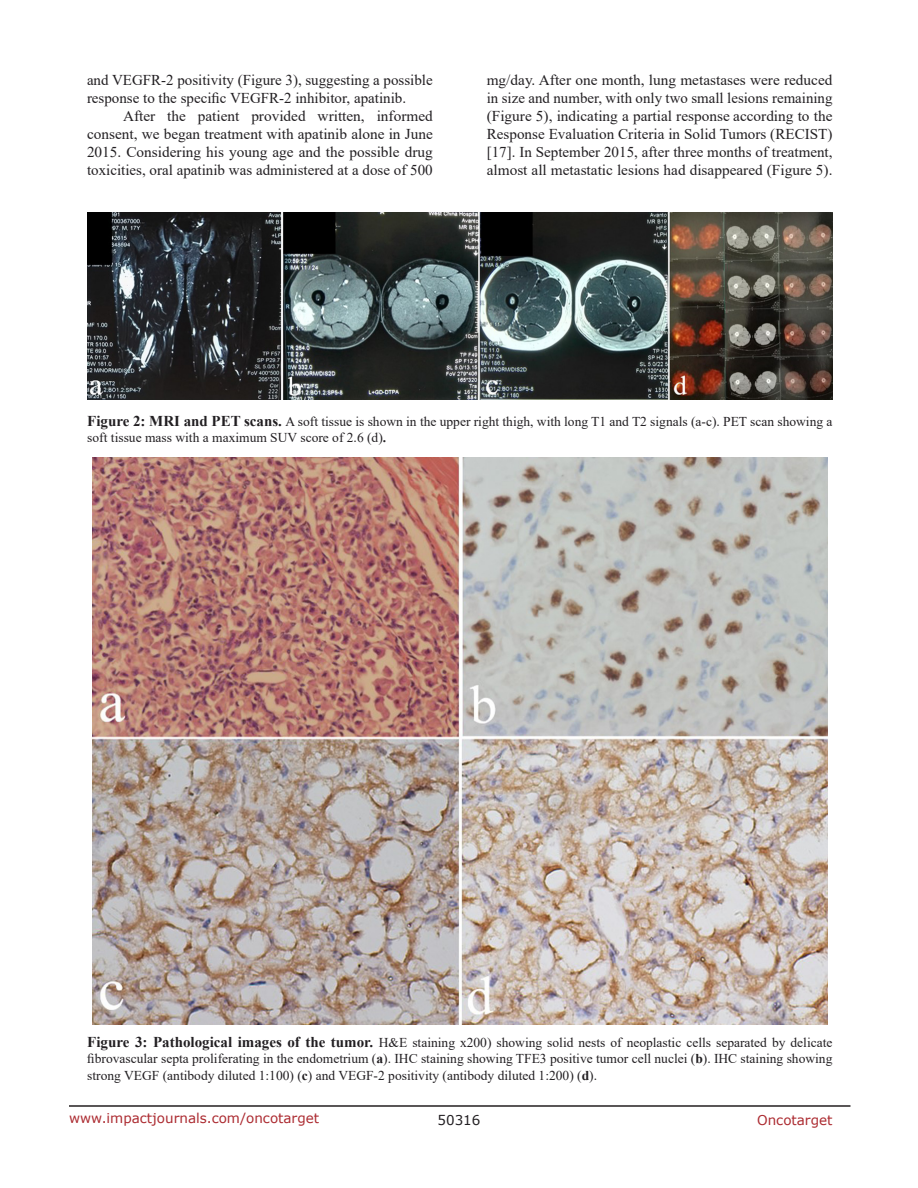
<style>
.page{position:relative;width:918px;height:1188px;background:#fff}
.page>*{position:absolute;margin:0;border:0;box-sizing:border-box;transform-origin:0 0}
.BodyText{font:15px/18px "Times New Roman";color:#221f22;text-align:justify}
.FigureText{font:13.5px/16.2px "Times New Roman";color:#221f22;text-align:justify}
.t1{font:13.5px "Verdana";color:#ac2b31}
.t2{font:13.5px "Verdana";color:#221f22}
.s1{font-weight:700;font-size:15px}
.s2{font-weight:700}
</style>
<div class="page">
<hr style="left:69px;top:1105px;width:781px;height:2px;background:#231f20">
<img style="left:87px;top:212px;width:745px;height:188px">
<img style="left:93px;top:457px;width:734px;height:567px">
<p class="BodyText" style="left:87px;top:71px;width:347px">and VEGFR-2 positivity (Figure 3), suggesting a possible response to the specific VEGFR-2 inhibitor, apatinib.</p>
<p class="BodyText" style="left:87px;top:107px;width:347px;text-indent:36px">After the patient provided written, informed consent, we began treatment with apatinib alone in June 2015. Considering his young age and the possible drug toxicities, oral apatinib was administered at a dose of 500</p>
<p class="BodyText" style="left:487px;top:71px;width:347px">mg/day. After one month, lung metastases were reduced in size and number, with only two small lesions remaining (Figure 5), indicating a partial response according to the Response Evaluation Criteria in Solid Tumors (RECIST) [17]. In September 2015, after three months of treatment, almost all metastatic lesions had disappeared (Figure 5).</p>
<p class="FigureText" style="left:87px;top:413px;width:747px"><span class="s1">Figure 2: MRI and PET scans.</span> A soft tissue is shown in the upper right thigh, with long T1 and T2 signals (a-c). PET scan showing a soft tissue mass with a maximum SUV score of 2.6 (d)<span class="s2">.</span></p>
<p class="FigureText" style="left:87px;top:1034px;width:747px"><span class="s1">Figure 3: Pathological images of the tumor.</span> H&amp;E staining x200) showing solid nests of neoplastic cells separated by delicate fibrovascular septa proliferating in the endometrium (<span class="s2">a</span>). IHC staining showing TFE3 positive tumor cell nuclei (<span class="s2">b</span>). IHC staining showing strong VEGF (antibody diluted 1:100) (<span class="s2">c</span>) and VEGF-2 positivity (antibody diluted 1:200) (<span class="s2">d</span>).</p>
<p class="t1" style="left:69px;top:1109px;width:252px">www.impactjournals.com/oncotarget</p>
<p class="t2" style="left:438px;top:1111px;width:44px">50316</p>
<p class="t1" style="left:757px;top:1111px;width:77px">Oncotarget</p>
</div>
